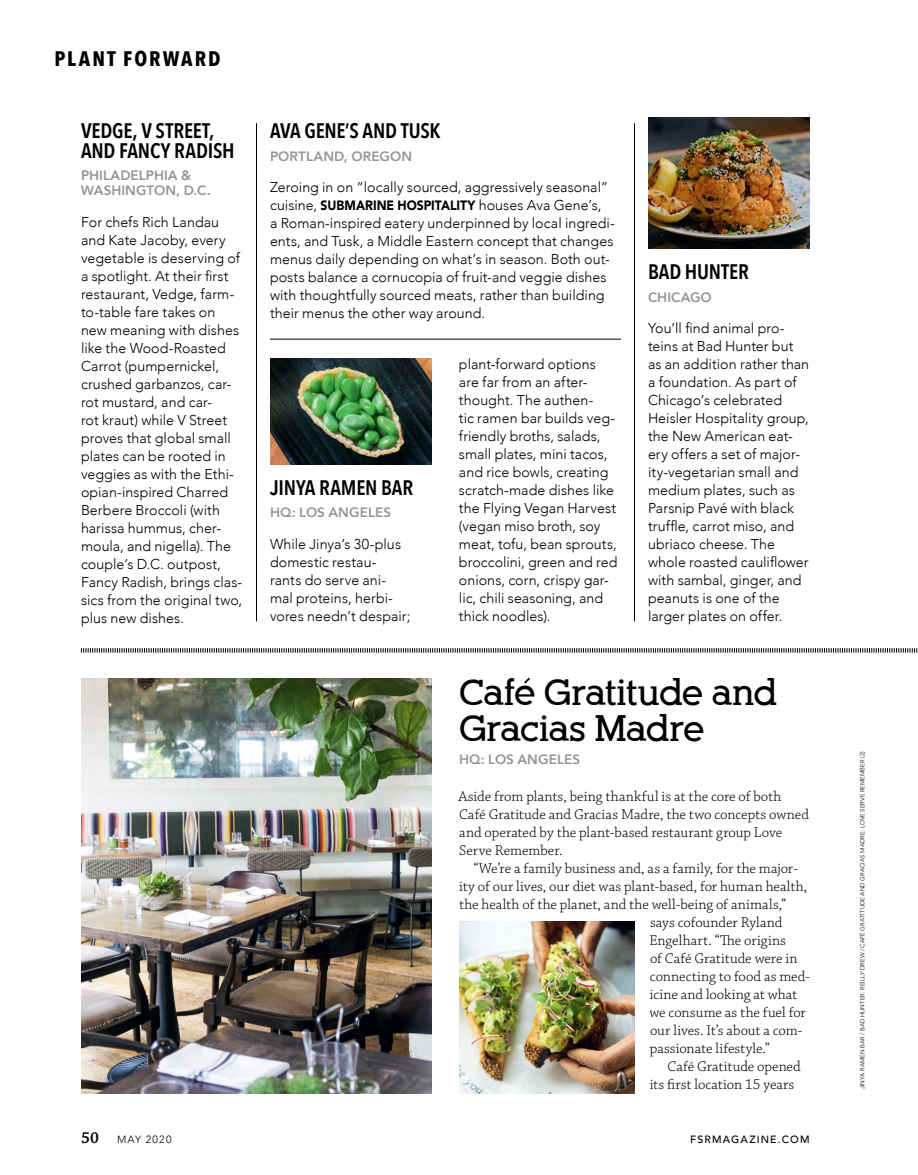
<style>
.page{position:relative;width:918px;height:1175px;background:#fff}
.page>*{position:absolute;margin:0;border:0;box-sizing:border-box;transform-origin:0 0}
.t1{font:700 36px/36px "Alexandria FLF";letter-spacing:-.02em;color:#000}
.t2{font:600 21px/19.5px "Avenir Next Condensed";letter-spacing:-.015em;color:#000}
.t3{font:700 21px "Avenir Next Condensed";letter-spacing:.1em;color:#000}
.t4{font:300 15px/18px "Chaparral Pro";color:#000}
.t5{font:300 14.25px/18px "Avenir";letter-spacing:.005em;color:#000}
.t6{font:800 13.5px/15px "Avenir";letter-spacing:.005em;color:#939598}
.t7{font:500 10.5px "Avenir";letter-spacing:.11em;color:#000}
.t8{font:300 10.5px "Avenir";letter-spacing:.12em;color:#000}
.t9{font:300 6px "Avenir";letter-spacing:.02em;color:#000}
.s1{font-weight:900;font-size:13.5px}
.s2{font-family:"Chaparral Pro";font-weight:600;font-size:16.5px}
</style>
<div class="page">
<img style="left:459px;top:921px;width:175px;height:173px">
<svg style="left:81px;top:648px;width:837px;height:5px"></svg>
<img style="left:81px;top:678px;width:351px;height:416px">
<img style="left:648px;top:117px;width:162px;height:132px">
<hr style="left:270px;top:339px;width:351px;height:1px;background:#000">
<img style="left:270px;top:358px;width:162px;height:107px">
<hr style="left:256px;top:123px;width:1px;height:498px;background:#000">
<hr style="left:634px;top:123px;width:1px;height:498px;background:#000">
<h2 class="t3" style="left:54px;top:46px;width:168px">PLANT FORWARD</h2>
<h2 class="t2" style="left:81px;top:120px;width:155px">VEDGE, V STREET,<br>AND FANCY RADISH</h2>
<p class="t6" style="left:81px;top:168px;width:131px">PH ILADELPH IA &amp;<br>WASH INGTON, D.C.</p>
<p class="t5" style="left:81px;top:213px;width:163px">For chefs Rich Landau and Kate Jacoby, every vegetable is deserving of a spotlight. At their first restaurant, Vedge, farm&shy;to-table fare takes on new meaning with dishes like the Wood-Roasted<br>Carrot (pumpernickel, crushed garbanzos, car&shy;rot mustard, and car-<br>rot kraut) while V Street proves that global small plates can be rooted in veggies as with the Ethi&shy;opian-inspired Charred<br>Berbere Broccoli (with harissa hummus, cher&shy;moula, and nigella). The couple’s D.C. outpost,<br>Fancy Radish, brings clas&shy;sics from the original two, plus new dishes.</p>
<h2 class="t2" style="left:270px;top:120px;width:171px">AVA GENE’S AND TUSK</h2>
<p class="t6" style="left:270px;top:148px;width:144px">PORTLAND, OREGON</p>
<p class="t5" style="left:270px;top:178px;width:346px">Zeroing in on “locally sourced, aggressively seasonal” cuisine, <span class="s1">SUBMARINE HOSPITALITY</span> houses Ava Gene’s,<br>a Roman-inspired eatery underpinned by local ingredi&shy;ents, and Tusk, a Middle Eastern concept that changes menus daily depending on what’s in season. Both out&shy;posts balance a cornucopia of fruit-and veggie dishes with thoughtfully sourced meats, rather than building their menus the other way around.</p>
<h2 class="t2" style="left:270px;top:477px;width:145px">JINYA RAMEN BAR</h2>
<p class="t6" style="left:270px;top:505px;width:123px">HQ: LOS ANGELES</p>
<p class="t5" style="left:270px;top:535px;width:142px">While Jinya’s 30-plus domestic restau&shy;rants do serve ani&shy;mal proteins, herbi&shy;vores needn’t despair;</p>
<p class="t5" style="left:459px;top:355px;width:160px">plant-forward options are far from an after&shy;thought. The authen-<br>tic ramen bar builds veg&shy;friendly broths, salads, small plates, mini tacos, and rice bowls, creating scratch-made dishes like the Flying Vegan Harvest (vegan miso broth, soy meat, tofu, bean sprouts, broccolini, green and red onions, corn, crispy gar&shy;lic, chili seasoning, and thick noodles).</p>
<h2 class="t2" style="left:648px;top:261px;width:102px">BAD HUNTER</h2>
<p class="t6" style="left:648px;top:289px;width:65px">CH ICAGO</p>
<p class="t5" style="left:648px;top:319px;width:163px">You’ll find animal pro&shy;teins at Bad Hunter but as an addition rather than a foundation. As part of<br>Chicago’s celebrated<br>Heisler Hospitality group, the New American eat&shy;ery offers a set of major&shy;ity-vegetarian small and medium plates, such as<br>Parsnip Pavé with black truffle, carrot miso, and ubriaco cheese. The whole roasted cauliflower with sambal, ginger, and peanuts is one of the larger plates on offer.</p>
<h1 class="t1" style="left:459px;top:675px;width:320px">Café Gratitude and<br>Gracias Madre</h1>
<p class="t6" style="left:459px;top:751px;width:123px">HQ: LOS ANGELES</p>
<p class="t4" style="left:458px;top:788px;width:352px">Aside from plants, being thankful is at the core of both Café Gratitude and Gracias Madre, the two concepts owned and operated by the plant-based restaurant group Love Serve Remember.</p>
<p class="t4" style="left:473px;top:860px;width:326px">“We’re a family business and, as a family, for the major-</p>
<p class="t4" style="left:459px;top:878px;width:350px">ity of our lives, our diet was plant-based, for human health,</p>
<p class="t4" style="left:459px;top:896px;width:329px">the health of the planet, and the well-being of animals,”</p>
<p class="t4" style="left:650px;top:914px;width:134px">says cofounder Ryland</p>
<p class="t4" style="left:649px;top:932px;width:138px">Engelhart. “The origins</p>
<p class="t4" style="left:650px;top:950px;width:149px">of Café Gratitude were in</p>
<p class="t4" style="left:650px;top:968px;width:161px">connecting to food as med-</p>
<p class="t4" style="left:650px;top:986px;width:149px">icine and looking at what</p>
<p class="t4" style="left:649px;top:1004px;width:158px">we consume as the fuel for</p>
<p class="t4" style="left:650px;top:1022px;width:154px">our lives. It’s about a com-</p>
<p class="t4" style="left:650px;top:1040px;width:122px">passionate lifestyle.”</p>
<p class="t4" style="left:668px;top:1058px;width:135px">Café Gratitude opened</p>
<p class="t4" style="left:650px;top:1076px;width:146px">its first location 15 years</p>
<p class="t8" style="left:81px;top:1132px;width:92px"><span class="s2">50</span> May 2020</p>
<p class="t7" style="left:690px;top:1130px;width:119px">FSRMAGAZINE.COM</p>
<p class="t9" style="left:859px;top:1089px;width:339px;rotate:-90deg">Jinya Ram en Bar / Bad H unter: Reilly Drew / Café Gratitude and Gracias Madre: Love Serve Rem ember (2)</p>
</div>
